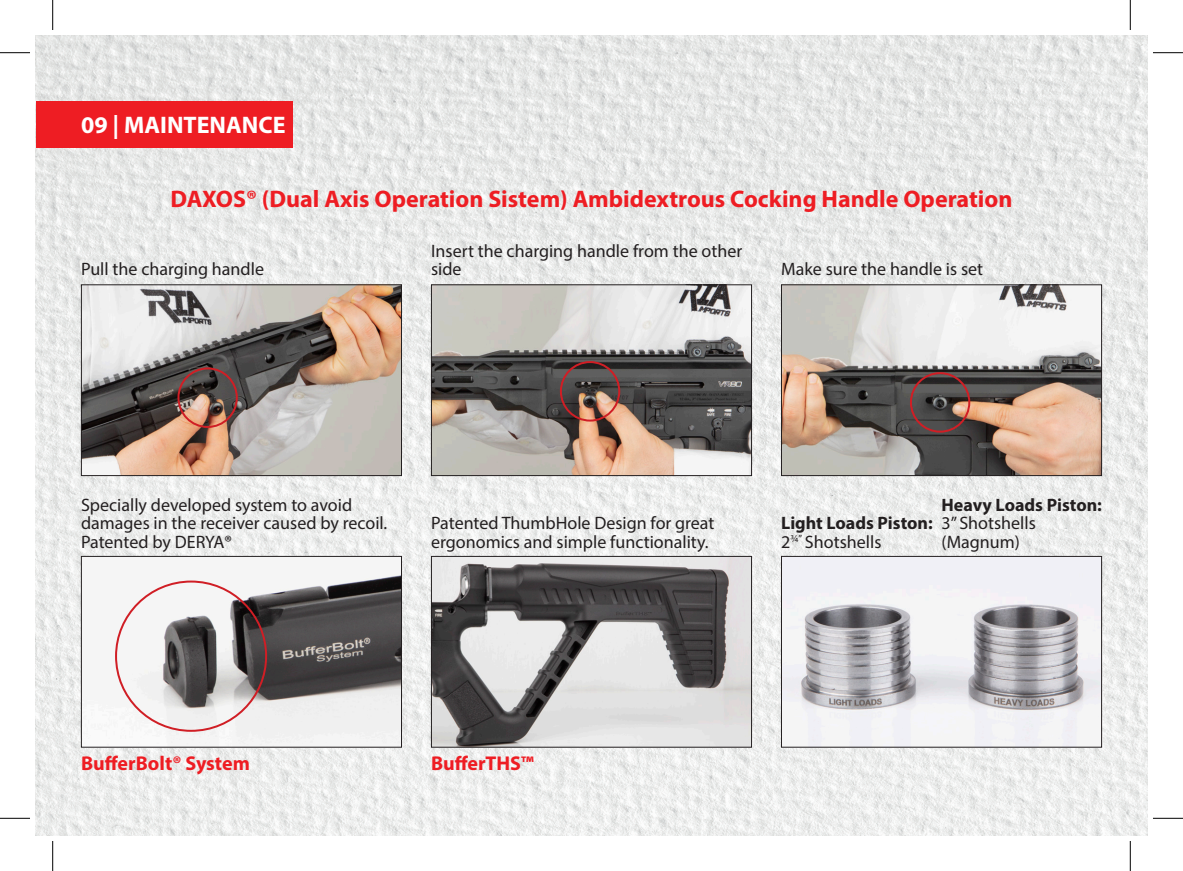
<style>
.page{position:relative;width:1183px;height:871px;background:#fff}
.page>*{position:absolute;margin:0;border:0;box-sizing:border-box;transform-origin:0 0}
.t1{font:700 24px "Myriad Pro";color:#ee1d23}
.t2{font:700 24px "Myriad Pro";color:#fff}
.t3{font:700 20px "Myriad Pro";color:#ee1d23}
.t4{font:18px/18px "Myriad Pro";color:#231f20}
.t5{font:700 18px/18px "Myriad Pro";color:#231f20}
.s1{font-weight:400}
</style>
<div class="page">
<img style="left:36px;top:36px;width:1111px;height:799px">
<div style="left:36px;top:101px;width:256px;height:47px;background:#ee1d23"></div>
<img style="left:83px;top:558px;width:317px;height:187px">
<div style="left:81px;top:556px;width:321px;height:191px;border:1px solid #231f20"></div>
<img style="left:83px;top:286px;width:317px;height:188px">
<div style="left:81px;top:284px;width:321px;height:192px;border:1px solid #231f20"></div>
<img style="left:433px;top:558px;width:317px;height:187px">
<div style="left:431px;top:556px;width:321px;height:191px;border:1px solid #231f20"></div>
<img style="left:433px;top:286px;width:317px;height:188px">
<div style="left:431px;top:284px;width:321px;height:192px;border:1px solid #231f20"></div>
<img style="left:783px;top:286px;width:316px;height:188px">
<div style="left:781px;top:284px;width:320px;height:192px;border:1px solid #231f20"></div>
<img style="left:783px;top:558px;width:316px;height:187px">
<div style="left:781px;top:556px;width:320px;height:191px;border:1px solid #231f20"></div>
<div style="left:177px;top:367px;width:61px;height:61px;border:2px solid #d01e25;border-radius:50%"></div>
<div style="left:560px;top:361px;width:60px;height:60px;border:2px solid #d01e25;border-radius:50%"></div>
<div style="left:910px;top:372px;width:60px;height:61px;border:2px solid #d01e25;border-radius:50%"></div>
<hr style="left:0;top:52px;width:30px;height:1px;background:#000">
<hr style="left:1153px;top:52px;width:30px;height:1px;background:#000">
<hr style="left:0;top:818px;width:30px;height:1px;background:#000">
<hr style="left:1153px;top:818px;width:30px;height:1px;background:#000">
<hr style="left:52px;top:0;width:1px;height:30px;background:#000">
<hr style="left:52px;top:841px;width:1px;height:30px;background:#000">
<hr style="left:1130px;top:0;width:1px;height:30px;background:#000">
<hr style="left:1130px;top:841px;width:1px;height:30px;background:#000">
<h1 class="t2" style="left:81px;top:110px;width:206px">09 | MAINTENANCE</h1>
<h1 class="t1" style="left:171px;top:183px;width:843px">DAXOS® (Dual Axis Operation Sistem) Ambidextrous Cocking Handle Operation</h1>
<p class="t4" style="left:81px;top:260px;width:184px">Pull the charging handle</p>
<p class="t4" style="left:431px;top:242px;width:313px">Insert the charging handle from the other side</p>
<p class="t4" style="left:781px;top:260px;width:204px">Make sure the handle is set</p>
<p class="t4" style="left:81px;top:496px;width:308px">Specially developed system to avoid damages in the receiver caused by recoil.<br>Patented by DERYA®</p>
<p class="t4" style="left:431px;top:514px;width:285px">Patented ThumbHole Design for great ergonomics and simple functionality.</p>
<p class="t5" style="left:781px;top:514px;width:153px">Light Loads Piston:<br><span class="s1">2</span><sup>¾”</sup> <span class="s1">Shotshells</span></p>
<p class="t5" style="left:941px;top:496px;width:162px">Heavy Loads Piston:</p>
<p class="t4" style="left:941px;top:514px;width:96px">3” Shotshells (Magnum)</p>
<p class="t3" style="left:81px;top:750px;width:170px">BufferBolt® System</p>
<p class="t3" style="left:431px;top:750px;width:104px">BufferTHS™</p>
</div>
